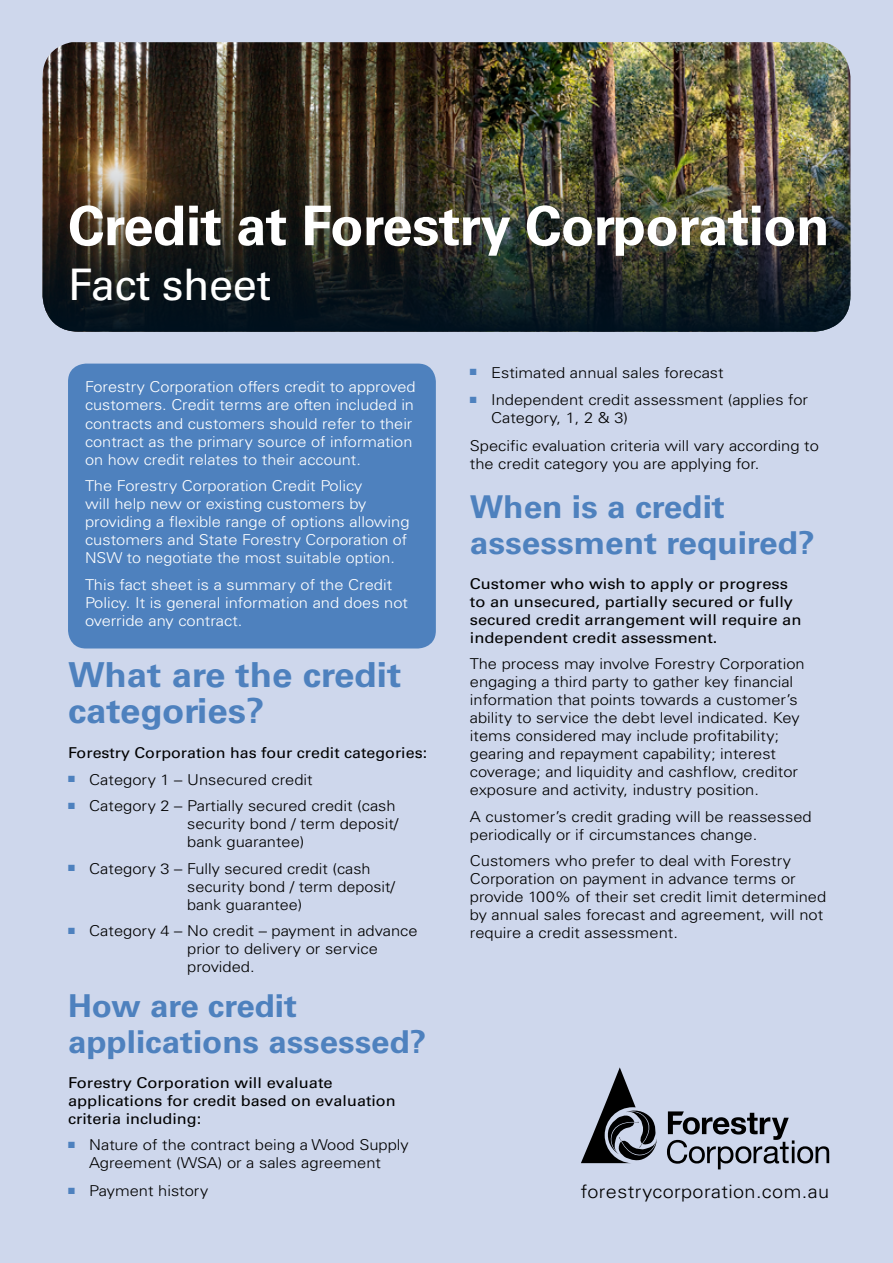
<style>
.page{position:relative;width:893px;height:1263px;background:#ced7ec}
.page>*{position:absolute;margin:0;border:0;box-sizing:border-box;transform-origin:0 0}
.t1{font:700 54.75px "Univers";letter-spacing:-.01em;color:#fff}
.t2{font:43.5px "Univers";letter-spacing:-.01em;color:#fff}
.t3{font:700 34.5px/36px "Univers";color:#4e81be;scale:1.06 1}
.t4{font:700 31.5px/36px "Univers";color:#4e81be;scale:1.05 1}
.t5{font:700 31.5px/36px "Univers";color:#4e81be;scale:1.06 1}
.t6{font:300 18.45px "Univers";letter-spacing:.02em;color:#000;scale:1.08 1}
.t7{font:300 15px/18px "Univers";color:#000;scale:1.1 1}
.t8{font:300 15px/18px "Univers";color:#fff;scale:1.1 1}
.t9{font:15px/18px "Univers";color:#000;scale:1.1 1}
.t10{font:300 15px/18px "Univers";color:#fff;scale:1.09 1}
.t11{font:15px "Univers";color:#000;scale:1.07 1}
.s1{color:#4e81be}
</style>
<div class="page">
<img style="left:43px;top:41px;width:807px;height:291px;border-radius:36px">
<svg style="left:667px;top:1111px;width:162px;height:58px"></svg>
<svg style="left:581px;top:1067px;width:76px;height:96px"></svg>
<div style="left:68px;top:364px;width:368px;height:284px;background:#4e81be;border-radius:18px"></div>
<p class="t1" style="left:68px;top:194px;width:763px">Credit at Forestry Corporation</p>
<p class="t2" style="left:68px;top:259px;width:205px">Fact sheet</p>
<p class="t10" style="left:85px;top:378px;width:305px">Forestry Corporation offers credit to approved customers. Credit terms are often included in contracts and customers should refer to their contract as the primary source of information on how credit relates to their account.</p>
<p class="t8" style="left:85px;top:477px;width:297px">The Forestry Corporation Credit Policy<br>will help new or existing customers by providing a flexible range of options allowing customers and State Forestry Corporation of NSW to negotiate the most suitable option.</p>
<p class="t8" style="left:85px;top:575px;width:295px">This fact sheet is a summary of the Credit<br>Policy. It is general information and does not override any contract.</p>
<p class="t3" style="left:68px;top:657px;width:316px">What are the credit categories?</p>
<p class="t11" style="left:68px;top:744px;width:337px">Forestry Corporation has four credit categories:</p>
<p class="t7" style="left:68px;top:770px;width:224px"><span class="s1">■</span> Category 1 – Unsecured credit</p>
<p class="t7" style="left:187px;top:797px;width:194px;text-indent:-119px"><span class="s1">■</span> Category 2 – Partially secured credit (cash security bond / term deposit/ bank guarantee)</p>
<p class="t7" style="left:187px;top:859px;width:191px;text-indent:-119px"><span class="s1">■</span> Category 3 – Fully secured credit (cash security bond / term deposit/ bank guarantee)</p>
<p class="t7" style="left:187px;top:922px;width:211px;text-indent:-119px"><span class="s1">■</span> Category 4 – No credit – payment in advance prior to delivery or service provided.</p>
<p class="t4" style="left:68px;top:988px;width:343px">How are credit applications assessed?</p>
<p class="t9" style="left:68px;top:1073px;width:299px">Forestry Corporation will evaluate applications for credit based on evaluation criteria including:</p>
<p class="t7" style="left:68px;top:1136px;width:311px;text-align:center"><span class="s1">■</span> Nature of the contract being a Wood Supply<br>Agreement (WSA) or a sales agreement</p>
<p class="t7" style="left:68px;top:1181px;width:129px"><span class="s1">■</span> Payment history</p>
<p class="t7" style="left:470px;top:363px;width:232px"><span class="s1">■</span> Estimated annual sales forecast</p>
<p class="t7" style="left:491px;top:391px;width:290px;text-indent:-21px"><span class="s1">■</span> Independent credit assessment (applies for<br>Category, 1, 2 &amp; 3)</p>
<p class="t7" style="left:470px;top:436px;width:319px">Specific evaluation criteria will vary according to the credit category you are applying for.</p>
<p class="t5" style="left:470px;top:489px;width:327px">When is a credit assessment required?</p>
<p class="t9" style="left:470px;top:574px;width:303px">Customer who wish to apply or progress to an unsecured, partially secured or fully secured credit arrangement will require an independent credit assessment.</p>
<p class="t7" style="left:470px;top:655px;width:306px">The process may involve Forestry Corporation engaging a third party to gather key financial information that points towards a customer’s ability to service the debt level indicated. Key items considered may include profitability; gearing and repayment capability; interest coverage; and liquidity and cashflow, creditor exposure and activity, industry position.</p>
<p class="t7" style="left:470px;top:807px;width:312px">A customer’s credit grading will be reassessed periodically or if circumstances change.</p>
<p class="t7" style="left:470px;top:852px;width:325px">Customers who prefer to deal with Forestry Corporation on payment in advance terms or provide 100% of their set credit limit determined by annual sales forecast and agreement, will not require a credit assessment.</p>
<p class="t6" style="left:581px;top:1181px;width:231px">forestrycorporation.com.au</p>
</div>
